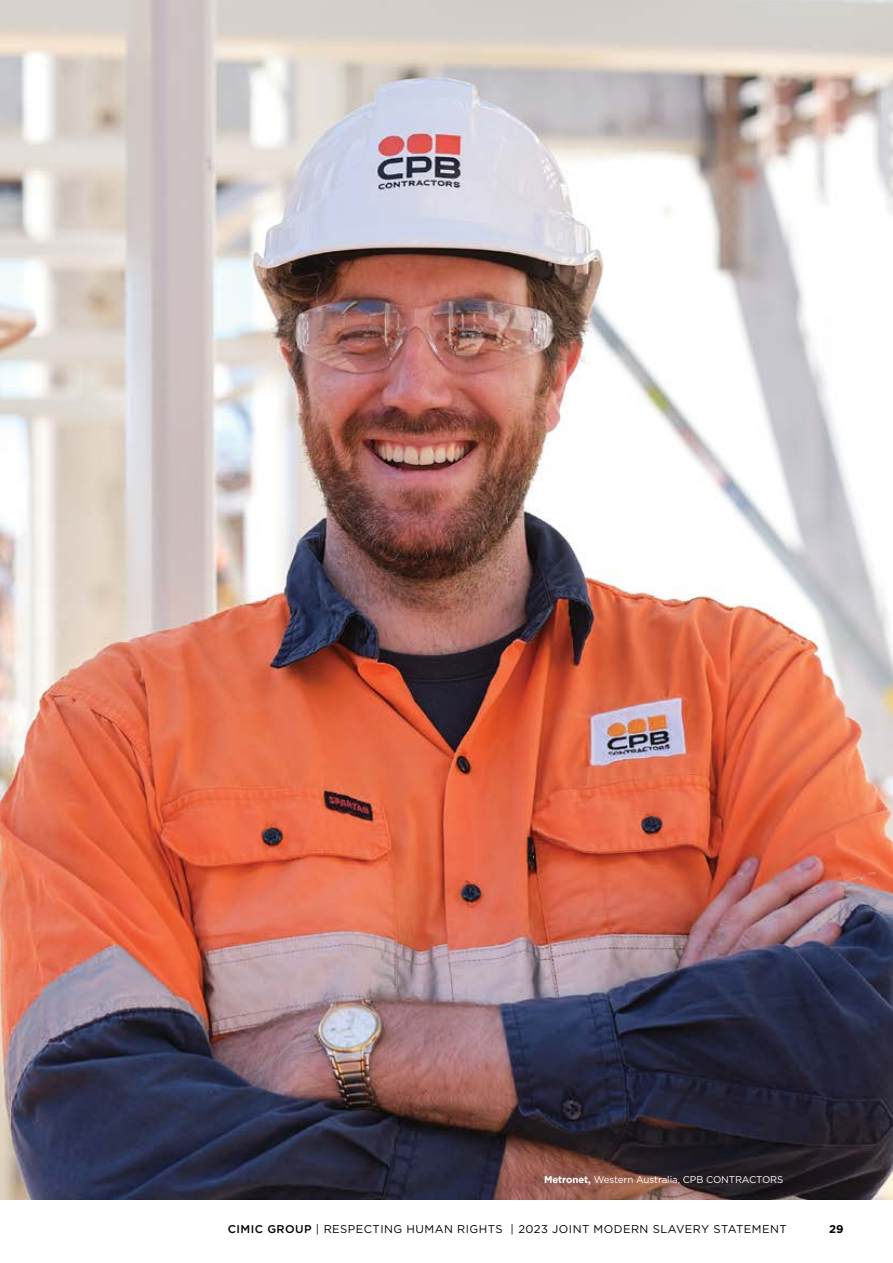
<style>
.page{position:relative;width:893px;height:1263px;background:#fff}
.page>*{position:absolute;margin:0;border:0;box-sizing:border-box;transform-origin:0 0}
.t1{font:11.25px "Gotham";letter-spacing:.04em;color:#000}
.t2{font:700 11.25px "Gotham";color:#000}
.t3{font:9.75px "Gotham";letter-spacing:-.01em;color:#fff}
.s1{font-weight:700}
.s2{font-weight:500}
</style>
<div class="page">
<img style="left:0;top:0;width:893px;height:1199px">
<p class="t3" style="left:544px;top:1173px;width:241px"><span class="s1">Metronet,</span> Western Australia, CPB CONTRACTORS</p>
<p class="t1" style="left:228px;top:1222px;width:560px"><span class="s2">CIMIC GROUP</span> | RESPECTING HUMAN RIGHTS | 2023 JOINT MODERN SLAVERY STATEMENT</p>
<p class="t2" style="left:829px;top:1222px;width:16px">29</p>
</div>
